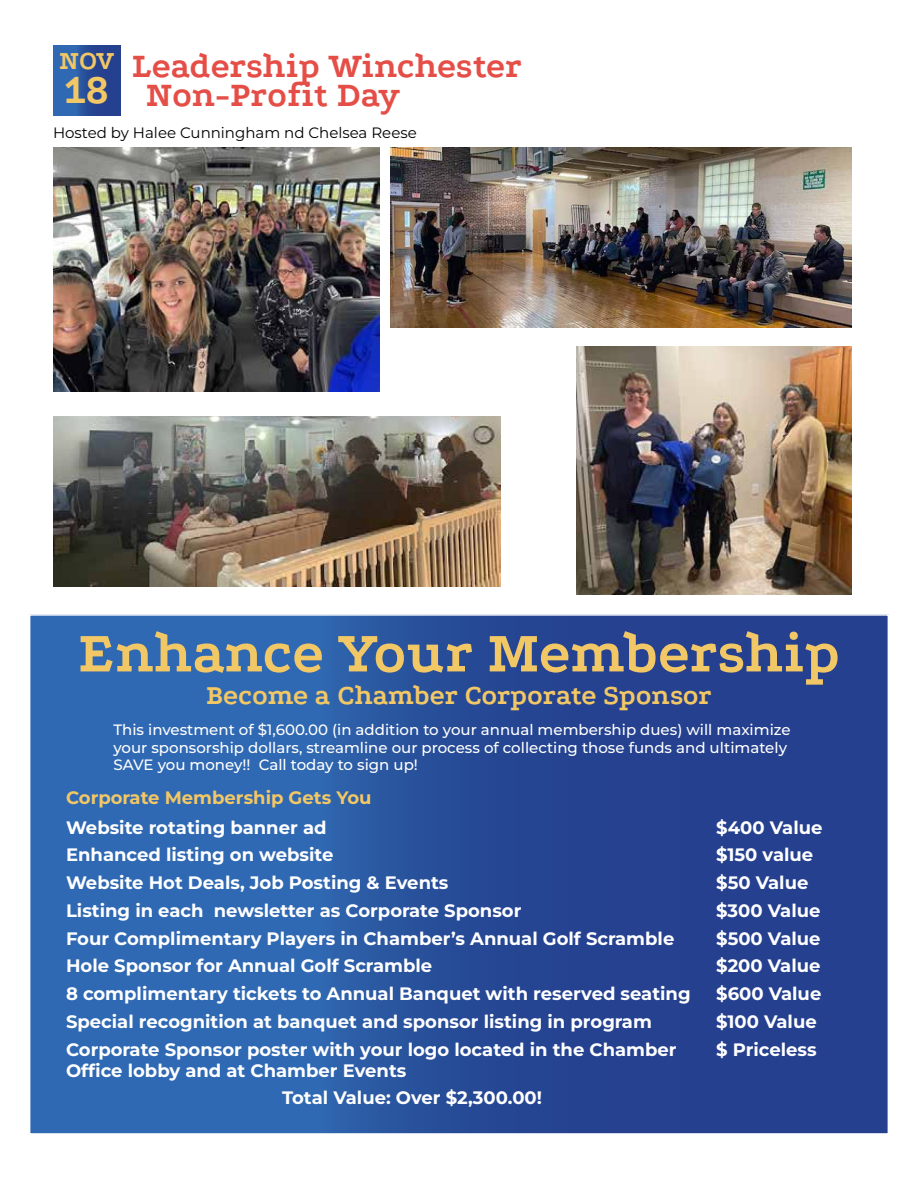
<style>
.page{position:relative;width:918px;height:1188px;background:#fff}
.page>*{position:absolute;margin:0;border:0;box-sizing:border-box;transform-origin:0 0}
.t1{font:60px "Podkova";color:#f2c765}
.t2{font:43.2px "Podkova";color:#f2c765}
.t3{font:36px/28.5px "Podkova";color:#e54e47}
.t4{font:28.5px "Podkova";color:#f2c765}
.t5{font:27px "Podkova";color:#f2c765}
.t6{font:700 18px/27.8px "Montserrat";color:#fff}
.t7{font:700 18px "Montserrat";color:#f2c765}
.t8{font:500 15px/17.2px "Montserrat";color:#fff}
.t9{font:15px "Montserrat";color:#000}
</style>
<div class="page">
<div style="left:53px;top:45px;width:68px;height:70px;background:linear-gradient(to right,#3270b9,#223686)"></div>
<img style="left:53px;top:147px;width:326px;height:245px">
<img style="left:391px;top:147px;width:461px;height:180px">
<img style="left:53px;top:417px;width:447px;height:169px">
<img style="left:577px;top:347px;width:275px;height:248px">
<div style="left:30px;top:615px;width:858px;height:519px;background:linear-gradient(to right,#3270b8,#223585)"></div>
<h3 class="t5" style="left:59px;top:43px;width:57px">NOV</h3>
<h2 class="t2" style="left:64px;top:61px;width:46px">18</h2>
<h3 class="t3" style="left:146px;top:51px;width:377px;text-indent:-14px">Leadership Winchester<br>Non-Profit Day</h3>
<p class="t9" style="left:53px;top:123px;width:365px">Hosted by Halee Cunningham nd Chelsea Reese</p>
<h1 class="t1" style="left:78px;top:613px;width:763px">Enhance Your Membership</h1>
<h3 class="t4" style="left:206px;top:676px;width:507px">Become a Chamber Corporate Sponsor</h3>
<p class="t8" style="left:113px;top:721px;width:679px">This investment of $1,600.00 (in addition to your annual membership dues) will maximize your sponsorship dollars, streamline our process of collecting those funds and ultimately<br>SAVE you money!! Call today to sign up!</p>
<p class="t7" style="left:66px;top:786px;width:307px">Corporate Membership Gets You</p>
<p class="t6" style="left:66px;top:813px;width:626px">Website rotating banner ad<br>Enhanced listing on website<br>Website Hot Deals, Job Posting &amp; Events<br>Listing in each newsletter as Corporate Sponsor<br>Four Complimentary Players in Chamber’s Annual Golf Scramble Hole Sponsor for Annual Golf Scramble<br>8 complimentary tickets to Annual Banquet with reserved seating Special recognition at banquet and sponsor listing in program Corporate Sponsor poster with your logo located in the Chamber</p>
<p class="t6" style="left:282px;top:1056px;width:261px;text-indent:-216px">Office lobby and at Chamber Events<br>Total Value: Over $2,300.00!</p>
<p class="t6" style="left:716px;top:813px;width:108px">$400 Value $150 value $50 Value $300 Value $500 Value $200 Value $600 Value $100 Value $ Priceless</p>
</div>
